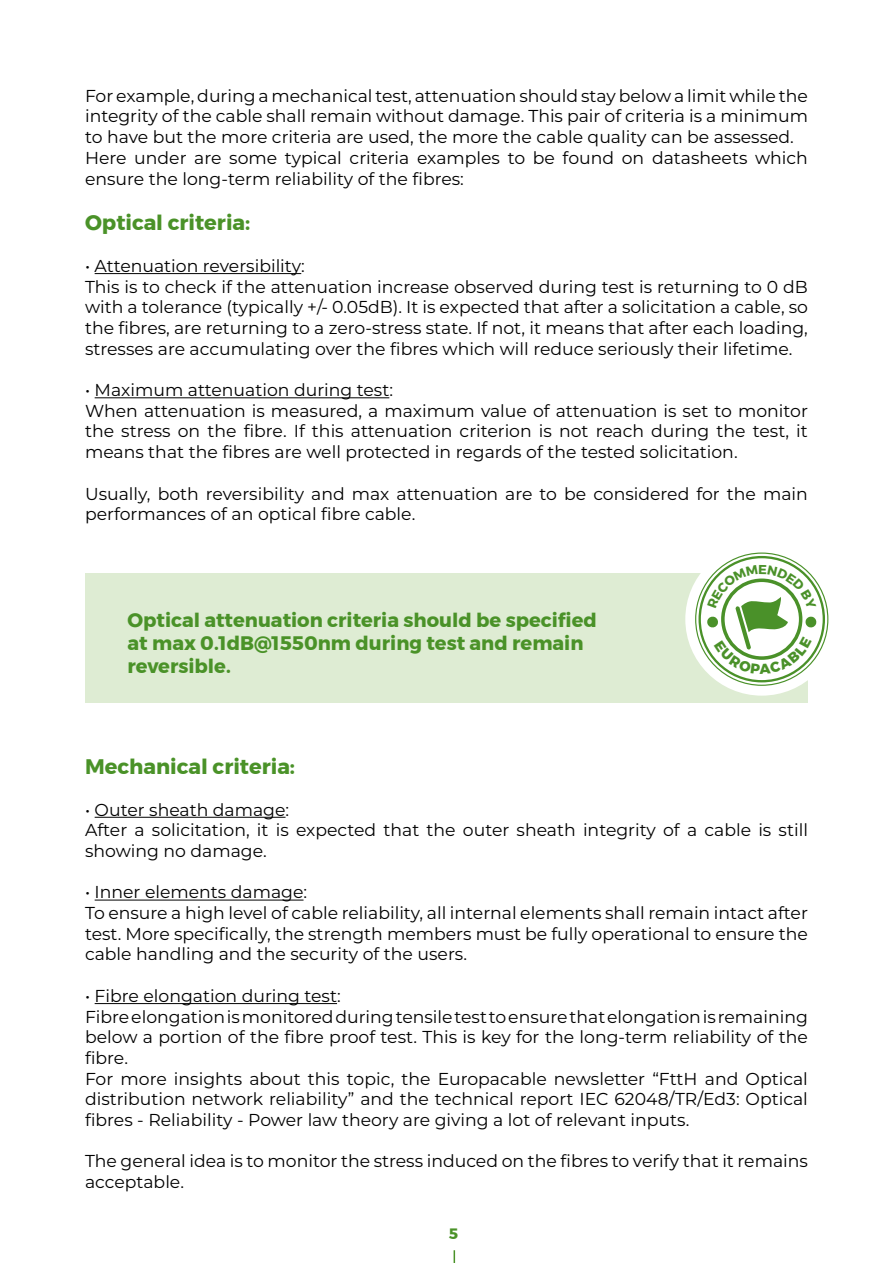
<style>
.page{position:relative;width:893px;height:1263px;background:#fff}
.page>*{position:absolute;margin:0;border:0;box-sizing:border-box;transform-origin:0 0}
.t1{font:700 21px "Montserrat";color:#4a9228}
.t2{font:700 19.5px/23.4px "Montserrat";color:#4a9228}
.t3{font:17.25px/20.7px "Montserrat";color:#000;text-align:justify}
.t4{font:700 15px "Montserrat";color:#4a9228}
</style>
<div class="page">
<svg style="left:454px;top:1250px;width:1px;height:13px"></svg>
<div style="left:85px;top:573px;width:722px;height:130px;background:#deecd3"></div>
<svg style="left:685px;top:543px;width:153px;height:153px"></svg>
<hr style="left:95px;top:273px;width:206px;height:1px;background:#000">
<hr style="left:95px;top:397px;width:294px;height:1px;background:#000">
<hr style="left:95px;top:817px;width:191px;height:1px;background:#000">
<hr style="left:95px;top:900px;width:209px;height:1px;background:#000">
<hr style="left:95px;top:1003px;width:242px;height:1px;background:#000">
<svg style="left:706px;top:565px;width:111px;height:109px;background:#d6e6ce"></svg>
<p class="t3" style="left:85px;top:85px;width:724px">For example, during a mechanical test, attenuation should stay below a limit while the integrity of the cable shall remain without damage. This pair of criteria is a minimum to have but the more criteria are used, the more the cable quality can be assessed.</p>
<p class="t3" style="left:85px;top:147px;width:724px">Here under are some typical criteria examples to be found on datasheets which ensure the long-term reliability of the fibres:</p>
<p class="t1" style="left:85px;top:206px;width:167px">Optical criteria:</p>
<p class="t3" style="left:85px;top:255px;width:221px">• Attenuation reversibility:</p>
<p class="t3" style="left:85px;top:275px;width:724px">This is to check if the attenuation increase observed during test is returning to 0 dB with a tolerance (typically +/- 0.05dB). It is expected that after a solicitation a cable, so the fibres, are returning to a zero-stress state. If not, it means that after each loading, stresses are accumulating over the fibres which will reduce seriously their lifetime.</p>
<p class="t3" style="left:85px;top:379px;width:309px">• Maximum attenuation during test:</p>
<p class="t3" style="left:85px;top:400px;width:724px">When attenuation is measured, a maximum value of attenuation is set to monitor the stress on the fibre. If this attenuation criterion is not reach during the test, it means that the fibres are well protected in regards of the tested solicitation.</p>
<p class="t3" style="left:85px;top:482px;width:724px">Usually, both reversibility and max attenuation are to be considered for the main performances of an optical fibre cable.</p>
<p class="t2" style="left:128px;top:608px;width:471px">Optical attenuation criteria should be specified at max 0.1dB@1550nm during test and remain reversible.</p>
<p class="t1" style="left:85px;top:750px;width:212px">Mechanical criteria:</p>
<p class="t3" style="left:85px;top:798px;width:206px">• Outer sheath damage:</p>
<p class="t3" style="left:85px;top:819px;width:724px">After a solicitation, it is expected that the outer sheath integrity of a cable is still showing no damage.</p>
<p class="t3" style="left:85px;top:881px;width:224px">• Inner elements damage:</p>
<p class="t3" style="left:85px;top:902px;width:724px">To ensure a high level of cable reliability, all internal elements shall remain intact after test. More specifically, the strength members must be fully operational to ensure the cable handling and the security of the users.</p>
<p class="t3" style="left:85px;top:985px;width:257px">• Fibre elongation during test:</p>
<p class="t3" style="left:85px;top:1005px;width:724px">Fibre elongation is monitored during tensile test to ensure that elongation is remaining below a portion of the fibre proof test. This is key for the long-term reliability of the fibre.</p>
<p class="t3" style="left:85px;top:1067px;width:724px">For more insights about this topic, the Europacable newsletter “FttH and Optical distribution network reliability” and the technical report IEC 62048/TR/Ed3: Optical fibres - Reliability - Power law theory are giving a lot of relevant inputs.</p>
<p class="t3" style="left:85px;top:1150px;width:724px">The general idea is to monitor the stress induced on the fibres to verify that it remains acceptable.</p>
<p class="t4" style="left:449px;top:1222px;width:11px">5</p>
</div>
